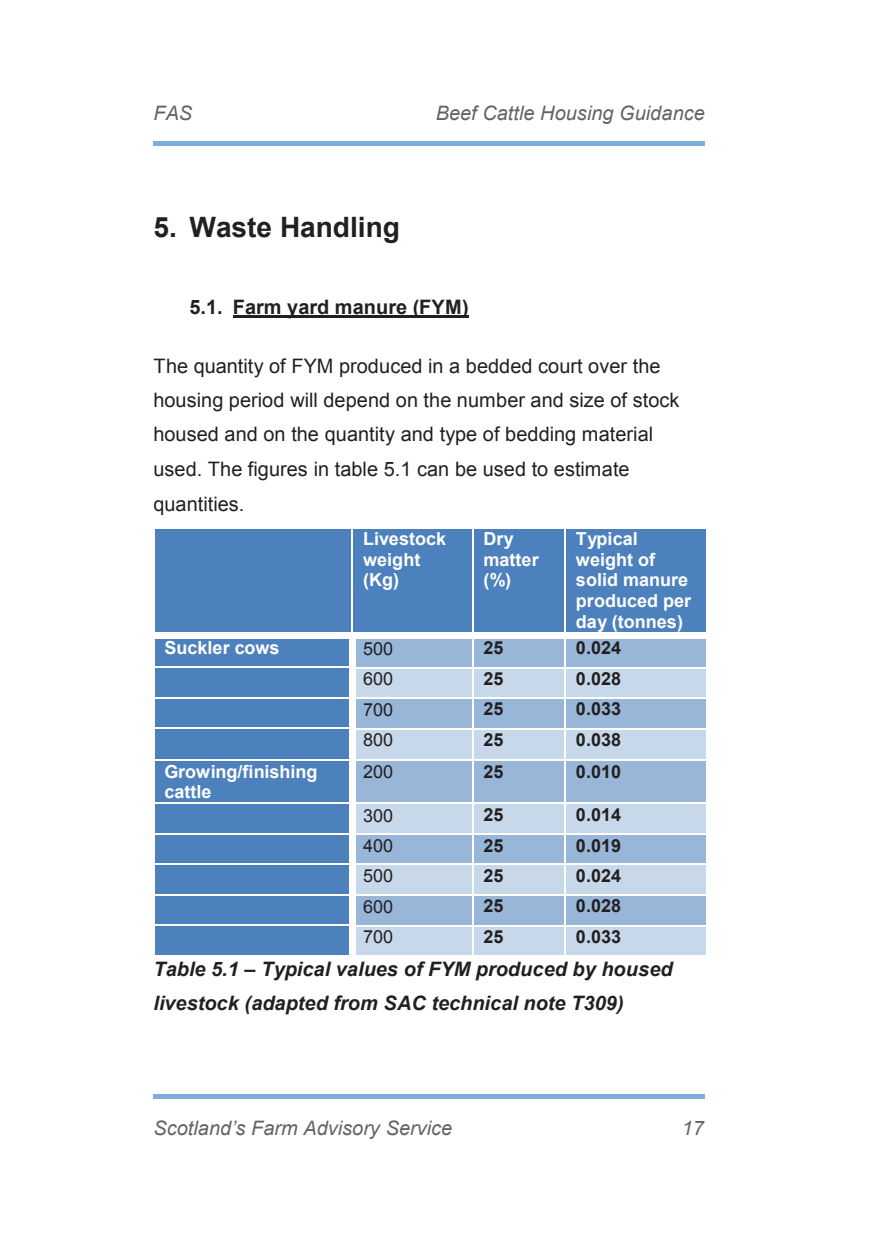
<style>
.page{position:relative;width:888px;height:1236px;background:#fff}
.page>*{position:absolute;margin:0;border:0;box-sizing:border-box;transform-origin:0 0}
.t1{font:700 28px "Arial";color:#231f20}
.t2{font:20px/34.6px "Arial";color:#231f20}
.t3{font:italic 700 20px/34.6px "Arial";color:#231f20}
.t4{font:italic 20px "Arial";color:#636366}
.t5{font:italic 20px "Arial";color:#636366}
.t6{font:700 20px "Arial";color:#231f20}
.t7{font:700 18px/20.6px "Arial";color:#fff}
.t8{font:700 18px "Arial";letter-spacing:.005em;color:#231f20}
.t9{font:18px "Arial";letter-spacing:.005em;color:#231f20}
.s1{font-style:inherit}
</style>
<div class="page">
<hr style="left:153px;top:141px;width:551px;height:4px;background:#7eacdb">
<hr style="left:153px;top:1095px;width:551px;height:4px;background:#7eacdb">
<hr style="left:233px;top:316px;width:235px;height:2px;background:#231f20">
<div style="left:154px;top:529px;width:197px;height:103px;background:#4c81bd"></div>
<div style="left:353px;top:529px;width:118px;height:103px;background:#4c81bd"></div>
<div style="left:473px;top:529px;width:91px;height:103px;background:#4c81bd"></div>
<div style="left:566px;top:529px;width:140px;height:103px;background:#4c81bd"></div>
<div style="left:154px;top:638px;width:195px;height:29px;background:#4c81bd"></div>
<div style="left:353px;top:638px;width:118px;height:29px;background:#98b7d8"></div>
<div style="left:473px;top:638px;width:91px;height:29px;background:#98b7d8"></div>
<div style="left:566px;top:638px;width:140px;height:29px;background:#98b7d8"></div>
<div style="left:349px;top:638px;width:6px;height:29px;background:#fff"></div>
<div style="left:154px;top:668px;width:195px;height:29px;background:#4c81bd"></div>
<div style="left:353px;top:668px;width:119px;height:29px;background:#c6d8e9"></div>
<div style="left:473px;top:668px;width:91px;height:29px;background:#c6d8e9"></div>
<div style="left:565px;top:668px;width:141px;height:29px;background:#c6d8e9"></div>
<hr style="left:355px;top:667px;width:116px;height:2px;background:#fff">
<hr style="left:475px;top:667px;width:89px;height:2px;background:#fff">
<hr style="left:568px;top:667px;width:138px;height:2px;background:#fff">
<div style="left:349px;top:668px;width:6px;height:29px;background:#fff"></div>
<div style="left:154px;top:699px;width:195px;height:29px;background:#4c81bd"></div>
<div style="left:353px;top:699px;width:118px;height:29px;background:#98b7d8"></div>
<div style="left:473px;top:699px;width:91px;height:29px;background:#98b7d8"></div>
<div style="left:566px;top:699px;width:140px;height:29px;background:#98b7d8"></div>
<svg style="left:471px;top:668px;width:4px;height:29px"></svg>
<svg style="left:565px;top:668px;width:3px;height:29px"></svg>
<div style="left:349px;top:699px;width:6px;height:29px;background:#fff"></div>
<div style="left:154px;top:729px;width:195px;height:30px;background:#4c81bd"></div>
<div style="left:353px;top:729px;width:119px;height:30px;background:#c6d8e9"></div>
<div style="left:473px;top:729px;width:91px;height:30px;background:#c6d8e9"></div>
<div style="left:565px;top:729px;width:141px;height:30px;background:#c6d8e9"></div>
<div style="left:349px;top:729px;width:6px;height:30px;background:#fff"></div>
<div style="left:154px;top:761px;width:195px;height:41px;background:#4c81bd"></div>
<div style="left:353px;top:761px;width:118px;height:41px;background:#98b7d8"></div>
<div style="left:473px;top:761px;width:91px;height:41px;background:#98b7d8"></div>
<div style="left:566px;top:761px;width:140px;height:41px;background:#98b7d8"></div>
<div style="left:349px;top:761px;width:6px;height:41px;background:#fff"></div>
<div style="left:154px;top:805px;width:195px;height:28px;background:#4c81bd"></div>
<div style="left:353px;top:805px;width:119px;height:28px;background:#c6d8e9"></div>
<div style="left:473px;top:805px;width:91px;height:28px;background:#c6d8e9"></div>
<div style="left:565px;top:805px;width:141px;height:28px;background:#c6d8e9"></div>
<hr style="left:154px;top:804px;width:195px;height:1px;background:#4c81bd">
<div style="left:349px;top:804px;width:6px;height:29px;background:#fff"></div>
<div style="left:154px;top:835px;width:195px;height:28px;background:#4c81bd"></div>
<div style="left:353px;top:835px;width:118px;height:28px;background:#98b7d8"></div>
<div style="left:473px;top:835px;width:91px;height:28px;background:#98b7d8"></div>
<div style="left:566px;top:835px;width:140px;height:28px;background:#98b7d8"></div>
<svg style="left:471px;top:804px;width:4px;height:29px"></svg>
<svg style="left:565px;top:804px;width:3px;height:29px"></svg>
<div style="left:349px;top:835px;width:6px;height:28px;background:#fff"></div>
<div style="left:154px;top:866px;width:195px;height:28px;background:#4c81bd"></div>
<div style="left:353px;top:866px;width:119px;height:28px;background:#c6d8e9"></div>
<div style="left:473px;top:866px;width:91px;height:28px;background:#c6d8e9"></div>
<div style="left:565px;top:866px;width:141px;height:28px;background:#c6d8e9"></div>
<hr style="left:154px;top:865px;width:195px;height:1px;background:#4c81bd">
<div style="left:349px;top:865px;width:6px;height:29px;background:#fff"></div>
<div style="left:154px;top:896px;width:195px;height:29px;background:#4c81bd"></div>
<div style="left:353px;top:896px;width:118px;height:29px;background:#98b7d8"></div>
<div style="left:473px;top:896px;width:91px;height:29px;background:#98b7d8"></div>
<div style="left:566px;top:896px;width:140px;height:29px;background:#98b7d8"></div>
<svg style="left:471px;top:865px;width:4px;height:29px"></svg>
<svg style="left:565px;top:865px;width:3px;height:29px"></svg>
<div style="left:349px;top:896px;width:6px;height:29px;background:#fff"></div>
<div style="left:154px;top:927px;width:195px;height:28px;background:#4c81bd"></div>
<div style="left:353px;top:927px;width:119px;height:28px;background:#c6d8e9"></div>
<div style="left:473px;top:927px;width:91px;height:28px;background:#c6d8e9"></div>
<div style="left:565px;top:927px;width:141px;height:28px;background:#c6d8e9"></div>
<hr style="left:154px;top:926px;width:195px;height:1px;background:#4c81bd">
<div style="left:349px;top:927px;width:6px;height:28px;background:#fff"></div>
<svg style="left:473px;top:927px;width:1px;height:28px"></svg>
<svg style="left:565px;top:927px;width:1px;height:28px"></svg>
<p class="t4" style="left:153px;top:100px;width:40px">FAS</p>
<p class="t4" style="left:436px;top:100px;width:270px">Beef Cattle Housing Guidance</p>
<h1 class="t1" style="left:153px;top:209px;width:248px">5. Waste Handling</h1>
<p class="t6" style="left:189px;top:293px;width:280px">5.1. Farm yard manure (FYM)</p>
<p class="t2" style="left:153px;top:348px;width:527px">The quantity of FYM produced in a bedded court over the housing period will depend on the number and size of stock housed and on the quantity and type of bedding material used. The figures in table 5.1 can be used to estimate quantities.</p>
<p class="t7" style="left:363px;top:529px;width:85px">Livestock weight (Kg)</p>
<p class="t7" style="left:483px;top:529px;width:57px">Dry matter (%)</p>
<p class="t7" style="left:575px;top:529px;width:117px">Typical weight of solid manure produced per day (tonnes)</p>
<p class="t7" style="left:164px;top:638px;width:117px">Suckler cows</p>
<p class="t9" style="left:363px;top:637px;width:32px">500</p>
<p class="t8" style="left:483px;top:636px;width:22px">25</p>
<p class="t8" style="left:575px;top:636px;width:47px">0.024</p>
<p class="t9" style="left:363px;top:667px;width:32px">600</p>
<p class="t8" style="left:483px;top:667px;width:22px">25</p>
<p class="t8" style="left:575px;top:667px;width:47px">0.028</p>
<p class="t9" style="left:363px;top:698px;width:32px">700</p>
<p class="t8" style="left:483px;top:697px;width:22px">25</p>
<p class="t8" style="left:575px;top:697px;width:47px">0.033</p>
<p class="t9" style="left:363px;top:728px;width:32px">800</p>
<p class="t8" style="left:483px;top:728px;width:22px">25</p>
<p class="t8" style="left:575px;top:728px;width:47px">0.038</p>
<p class="t7" style="left:164px;top:761px;width:154px">Growing/finishing cattle</p>
<p class="t9" style="left:363px;top:760px;width:32px">200</p>
<p class="t8" style="left:483px;top:759px;width:22px">25</p>
<p class="t8" style="left:575px;top:759px;width:47px">0.010</p>
<p class="t9" style="left:363px;top:803px;width:32px">300</p>
<p class="t8" style="left:483px;top:803px;width:22px">25</p>
<p class="t8" style="left:575px;top:803px;width:47px">0.014</p>
<p class="t9" style="left:363px;top:834px;width:32px">400</p>
<p class="t8" style="left:483px;top:833px;width:22px">25</p>
<p class="t8" style="left:575px;top:833px;width:47px">0.019</p>
<p class="t9" style="left:363px;top:864px;width:32px">500</p>
<p class="t8" style="left:483px;top:864px;width:22px">25</p>
<p class="t8" style="left:575px;top:864px;width:47px">0.024</p>
<p class="t9" style="left:363px;top:895px;width:32px">600</p>
<p class="t8" style="left:483px;top:894px;width:22px">25</p>
<p class="t8" style="left:575px;top:894px;width:47px">0.028</p>
<p class="t9" style="left:363px;top:925px;width:32px">700</p>
<p class="t8" style="left:483px;top:925px;width:22px">25</p>
<p class="t8" style="left:575px;top:925px;width:47px">0.033</p>
<p class="t3" style="left:153px;top:952px;width:520px">Table 5.1 <span class="s1">–</span> Typical values of FYM produced by housed livestock (adapted from SAC technical note T309)</p>
<p class="t5" style="left:153px;top:1114px;width:300px">Scotland’s Farm Advisory Service</p>
<p class="t4" style="left:681px;top:1114px;width:24px">17</p>
</div>
